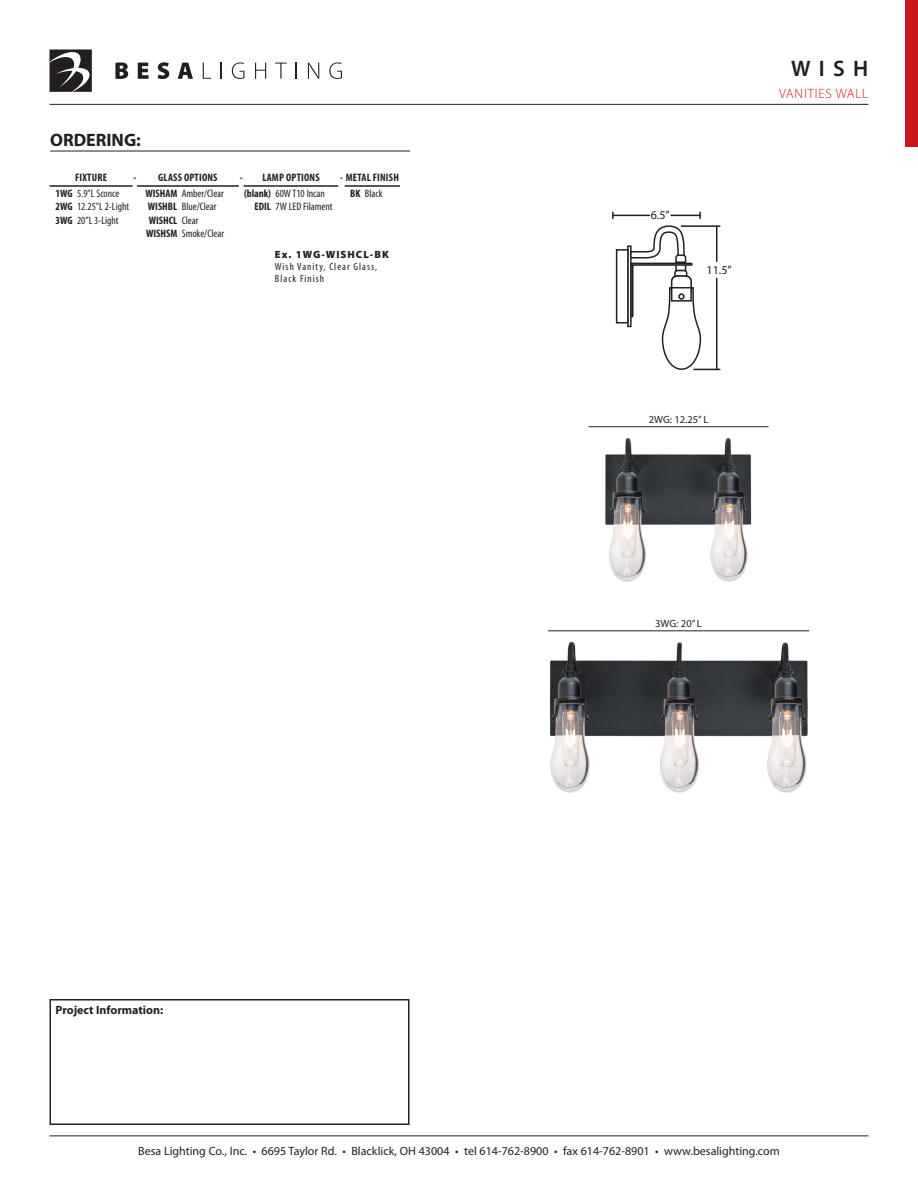
<style>
.page{position:relative;width:918px;height:1188px;background:#fff}
.page>*{position:absolute;margin:0;border:0;box-sizing:border-box;transform-origin:0 0}
.t1{font:600 22.5px "Myriad Pro";color:#231f20}
.t2{font:700 18px "Myriad Pro";color:#231f20}
.t3{font:300 13.5px "Myriad Pro";letter-spacing:.06em;color:#cd151d}
.t4{font:12px "Myriad Pro";color:#231f20}
.t5{font:700 12px "Myriad Pro";color:#231f20}
.t6{font:condensed 10.8px "Myriad Pro";color:#231f20}
.t7{font:700 condensed 10.8px/13.5px "Myriad Pro";letter-spacing:.02em;color:#231f20}
.t8{font:condensed 10.5px/12px "Myriad Pro";letter-spacing:.1em;color:#231f20}
.t9{font:10.5px "Myriad Pro";color:#231f20}
.t10{font:900 10.5px "Myriad Pro";letter-spacing:.1em;color:#231f20}
.s1{font-weight:700}
.s2{font-weight:400}
</style>
<div class="page">
<hr style="left:50px;top:1136px;width:818px;height:1px;background:#231f20">
<svg style="left:115px;top:62px;width:13px;height:17px"></svg>
<svg style="left:138px;top:63px;width:11px;height:16px"></svg>
<svg style="left:158px;top:62px;width:11px;height:17px"></svg>
<svg style="left:178px;top:63px;width:15px;height:16px"></svg>
<svg style="left:203px;top:63px;width:8px;height:16px"></svg>
<svg style="left:221px;top:63px;width:1px;height:16px"></svg>
<svg style="left:232px;top:62px;width:12px;height:17px"></svg>
<svg style="left:255px;top:63px;width:11px;height:16px"></svg>
<svg style="left:275px;top:63px;width:12px;height:16px"></svg>
<svg style="left:296px;top:63px;width:1px;height:16px"></svg>
<svg style="left:308px;top:63px;width:11px;height:16px"></svg>
<svg style="left:329px;top:62px;width:13px;height:17px"></svg>
<svg style="left:50px;top:50px;width:42px;height:42px"></svg>
<div style="left:905px;top:1px;width:13px;height:146px;background:#cd151d"></div>
<div style="left:50px;top:999px;width:360px;height:126px;border:2px solid #231f20"></div>
<hr style="left:50px;top:151px;width:360px;height:1px;background:#231f20">
<hr style="left:50px;top:104px;width:818px;height:1px;background:#231f20">
<hr style="left:548px;top:630px;width:261px;height:1px;background:#231f20">
<hr style="left:589px;top:426px;width:180px;height:1px;background:#231f20">
<img style="left:605px;top:438px;width:147px;height:144px">
<img style="left:550px;top:641px;width:258px;height:152px">
<hr style="left:137px;top:185px;width:45px;height:2px;background:#231f20">
<hr style="left:182px;top:185px;width:57px;height:2px;background:#231f20">
<hr style="left:50px;top:185px;width:27px;height:2px;background:#231f20">
<hr style="left:77px;top:185px;width:56px;height:2px;background:#231f20">
<hr style="left:244px;top:185px;width:32px;height:2px;background:#231f20">
<hr style="left:276px;top:185px;width:62px;height:2px;background:#231f20">
<hr style="left:345px;top:185px;width:20px;height:2px;background:#231f20">
<hr style="left:365px;top:185px;width:35px;height:2px;background:#231f20">
<svg style="left:671px;top:212px;width:30px;height:7px"></svg>
<svg style="left:612px;top:212px;width:2px;height:7px"></svg>
<hr style="left:613px;top:215px;width:36px;height:1px;background:#231f20">
<div style="left:616px;top:249px;width:13px;height:75px;border:2px solid #231f20"></div>
<svg style="left:626px;top:225px;width:94px;height:146px"></svg>
<h1 class="t1" style="left:791px;top:54px;width:79px">Wish</h1>
<h2 class="t2" style="left:50px;top:129px;width:92px">ORDERING:</h2>
<p class="t7" style="left:75px;top:171px;width:33px">FIXTURE</p>
<p class="t7" style="left:133px;top:171px;width:86px">- GLASS OPTIONS</p>
<p class="t7" style="left:240px;top:171px;width:81px">- LAMP OPTIONS</p>
<p class="t7" style="left:340px;top:171px;width:60px">- METAL FINISH</p>
<p class="t6" style="left:55px;top:187px;width:65px"><span class="s1">1WG</span> 5.9”L Sconce</p>
<p class="t7" style="left:145px;top:187px;width:17px">WISHAM</p>
<p class="t6" style="left:182px;top:187px;width:44px">Amber/Clear</p>
<p class="t6" style="left:244px;top:187px;width:82px"><span class="s1">(BLANK)</span> 60W T10 Incan</p>
<p class="t6" style="left:350px;top:187px;width:34px"><span class="s1">BK</span> Black</p>
<p class="t6" style="left:55px;top:200px;width:75px"><span class="s1">2WG</span> 12.25”L 2-Light</p>
<p class="t6" style="left:148px;top:200px;width:70px"><span class="s1">WISH BL</span> Blue/Clear</p>
<p class="t6" style="left:255px;top:200px;width:79px"><span class="s1">EDIL</span> 7W LED Filament</p>
<p class="t6" style="left:55px;top:214px;width:65px"><span class="s1">3WG</span> 20”L 3-Light</p>
<p class="t7" style="left:146px;top:213px;width:54px">WISHCL <span class="s2">Clear<br></span>WISHSM</p>
<p class="t6" style="left:182px;top:227px;width:44px">Smoke/Clear</p>
<p class="t10" style="left:275px;top:248px;width:115px">Ex. 1WG-WISHCL-BK</p>
<p class="t8" style="left:275px;top:261px;width:104px">Wish Vanity, Clear Glass,<br>Black Finish</p>
<p class="t5" style="left:56px;top:1002px;width:109px">Project Information:</p>
<p class="t4" style="left:651px;top:208px;width:21px">6.5”</p>
<p class="t4" style="left:707px;top:262px;width:27px">11.5”</p>
<p class="t3" style="left:779px;top:85px;width:91px">VANITIES WALL</p>
<p class="t9" style="left:649px;top:413px;width:60px">2WG: 12.25” L</p>
<p class="t9" style="left:655px;top:617px;width:47px">3WG: 20” L</p>
<p class="t4" style="left:138px;top:1144px;width:643px">Besa Lighting Co., Inc. • 6695 Taylor Rd. • Blacklick, OH 43004 • tel 614-762-8900 • fax 614-762-8901 • www.besalighting.com</p>
</div>
